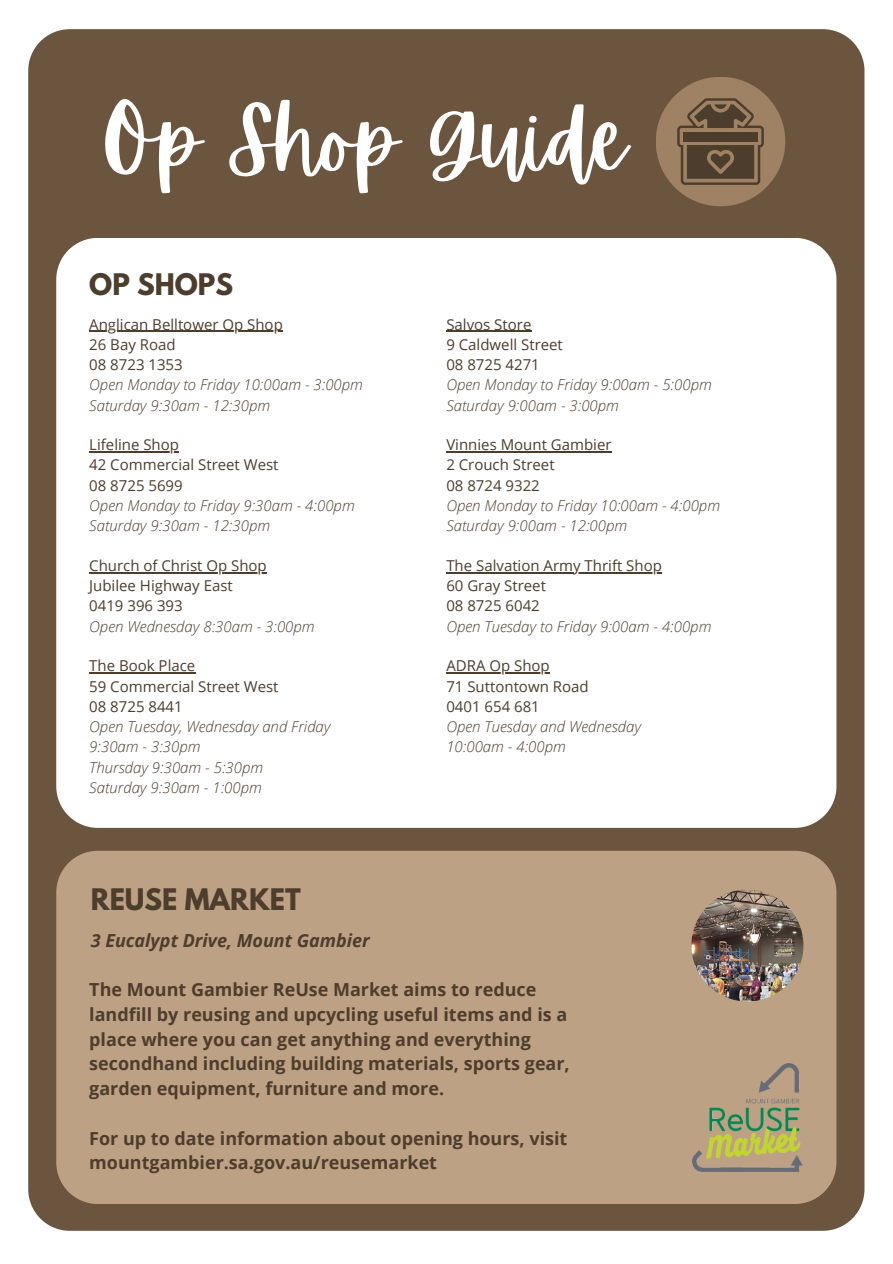
<style>
.page{position:relative;width:893px;height:1264px;background:#fff}
.page>*{position:absolute;margin:0;border:0;box-sizing:border-box;transform-origin:0 0}
.t1{font:87.15px "Apricots";color:#fff}
.t2{font:700 26.25px "League Spartan";color:#4d3d2d}
.t3{font:700 18px/24.8px "Open Sans";color:#4d3d2d}
.t4{font:italic 700 18px "Open Sans";color:#4d3d2d}
.t5{font:italic 300 15px/20.2px "Open Sans";color:#4d3d2d}
.t6{font:15px "Open Sans";color:#4d3d2d}
</style>
<div class="page">
<div style="left:28px;top:29px;width:836px;height:1201px;background:#6b553f"></div>
<div style="left:655px;top:77px;width:130px;height:129px;background:#9f8264;border-radius:50%"></div>
<svg style="left:677px;top:98px;width:86px;height:87px"></svg>
<svg style="left:56px;top:238px;width:780px;height:589px"></svg>
<div style="left:56px;top:850px;width:780px;height:353px;background:#bda184"></div>
<img style="left:692px;top:1063px;width:110px;height:107px">
<img style="left:691px;top:889px;width:112px;height:112px;border-radius:50%">
<hr style="left:89px;top:331px;width:194px;height:1px;background:#4d3d2d">
<hr style="left:89px;top:451px;width:90px;height:1px;background:#4d3d2d">
<hr style="left:446px;top:572px;width:216px;height:1px;background:#4d3d2d">
<hr style="left:446px;top:331px;width:85px;height:1px;background:#4d3d2d">
<hr style="left:89px;top:572px;width:178px;height:1px;background:#4d3d2d">
<hr style="left:446px;top:451px;width:165px;height:1px;background:#4d3d2d">
<hr style="left:446px;top:672px;width:103px;height:1px;background:#4d3d2d">
<hr style="left:89px;top:672px;width:106px;height:1px;background:#4d3d2d">
<p class="t1" style="left:101px;top:90px;width:527px">Op Shop Guide</p>
<p class="t2" style="left:89px;top:272px;width:145px">OP SHOPS</p>
<p class="t6" style="left:89px;top:313px;width:195px">Anglican Belltower Op Shop</p>
<p class="t6" style="left:89px;top:334px;width:88px">26 Bay Road</p>
<p class="t6" style="left:89px;top:354px;width:95px">08 8723 1353</p>
<p class="t5" style="left:89px;top:374px;width:275px">Open Monday to Friday 10:00am - 3:00pm</p>
<p class="t5" style="left:89px;top:394px;width:182px">Saturday 9:30am - 12:30pm</p>
<p class="t6" style="left:89px;top:434px;width:91px">Lifeline Shop</p>
<p class="t6" style="left:89px;top:454px;width:191px">42 Commercial Street West</p>
<p class="t6" style="left:89px;top:474px;width:95px">08 8725 5699</p>
<p class="t5" style="left:89px;top:495px;width:267px">Open Monday to Friday 9:30am - 4:00pm</p>
<p class="t5" style="left:89px;top:515px;width:182px">Saturday 9:30am - 12:30pm</p>
<p class="t6" style="left:89px;top:555px;width:179px">Church of Christ Op Shop</p>
<p class="t6" style="left:89px;top:575px;width:145px">Jubilee Highway East</p>
<p class="t6" style="left:89px;top:595px;width:95px">0419 396 393</p>
<p class="t5" style="left:89px;top:615px;width:227px">Open Wednesday 8:30am - 3:00pm</p>
<p class="t6" style="left:89px;top:655px;width:108px">The Book Place</p>
<p class="t6" style="left:89px;top:675px;width:191px">59 Commercial Street West</p>
<p class="t6" style="left:89px;top:695px;width:95px">08 8725 8441</p>
<p class="t5" style="left:89px;top:716px;width:243px">Open Tuesday, Wednesday and Friday<br>9:30am - 3:30pm</p>
<p class="t5" style="left:89px;top:756px;width:175px">Thursday 9:30am - 5:30pm</p>
<p class="t5" style="left:89px;top:776px;width:174px">Saturday 9:30am - 1:00pm</p>
<p class="t6" style="left:446px;top:313px;width:87px">Salvos Store</p>
<p class="t6" style="left:446px;top:334px;width:118px">9 Caldwell Street</p>
<p class="t6" style="left:446px;top:354px;width:95px">08 8725 4271</p>
<p class="t5" style="left:446px;top:374px;width:267px">Open Monday to Friday 9:00am - 5:00pm</p>
<p class="t5" style="left:446px;top:394px;width:174px">Saturday 9:00am - 3:00pm</p>
<p class="t6" style="left:446px;top:434px;width:167px">Vinnies Mount Gambier</p>
<p class="t6" style="left:446px;top:454px;width:110px">2 Crouch Street</p>
<p class="t6" style="left:446px;top:474px;width:95px">08 8724 9322</p>
<p class="t5" style="left:446px;top:495px;width:275px">Open Monday to Friday 10:00am - 4:00pm</p>
<p class="t5" style="left:446px;top:515px;width:182px">Saturday 9:00am - 12:00pm</p>
<p class="t6" style="left:446px;top:555px;width:217px">The Salvation Army Thrift Shop</p>
<p class="t6" style="left:446px;top:575px;width:101px">60 Gray Street</p>
<p class="t6" style="left:446px;top:595px;width:95px">08 8725 6042</p>
<p class="t5" style="left:446px;top:615px;width:267px">Open Tuesday to Friday 9:00am - 4:00pm</p>
<p class="t6" style="left:446px;top:655px;width:105px">ADRA Op Shop</p>
<p class="t6" style="left:446px;top:675px;width:144px">71 Suttontown Road</p>
<p class="t6" style="left:446px;top:695px;width:95px">0401 654 681</p>
<p class="t5" style="left:446px;top:716px;width:196px">Open Tuesday and Wednesday<br>10:00am - 4:00pm</p>
<p class="t2" style="left:91px;top:886px;width:211px">REUSE MARKET</p>
<p class="t4" style="left:91px;top:927px;width:280px">3 Eucalypt Drive, Mount Gambier</p>
<p class="t3" style="left:89px;top:976px;width:482px">The Mount Gambier ReUse Market aims to reduce landfill by reusing and upcycling useful items and is a place where you can get anything and everything secondhand including building materials, sports gear, garden equipment, furniture and more.</p>
<p class="t3" style="left:89px;top:1125px;width:479px">For up to date information about opening hours, visit mountgambier.sa.gov.au/reusemarket</p>
</div>
